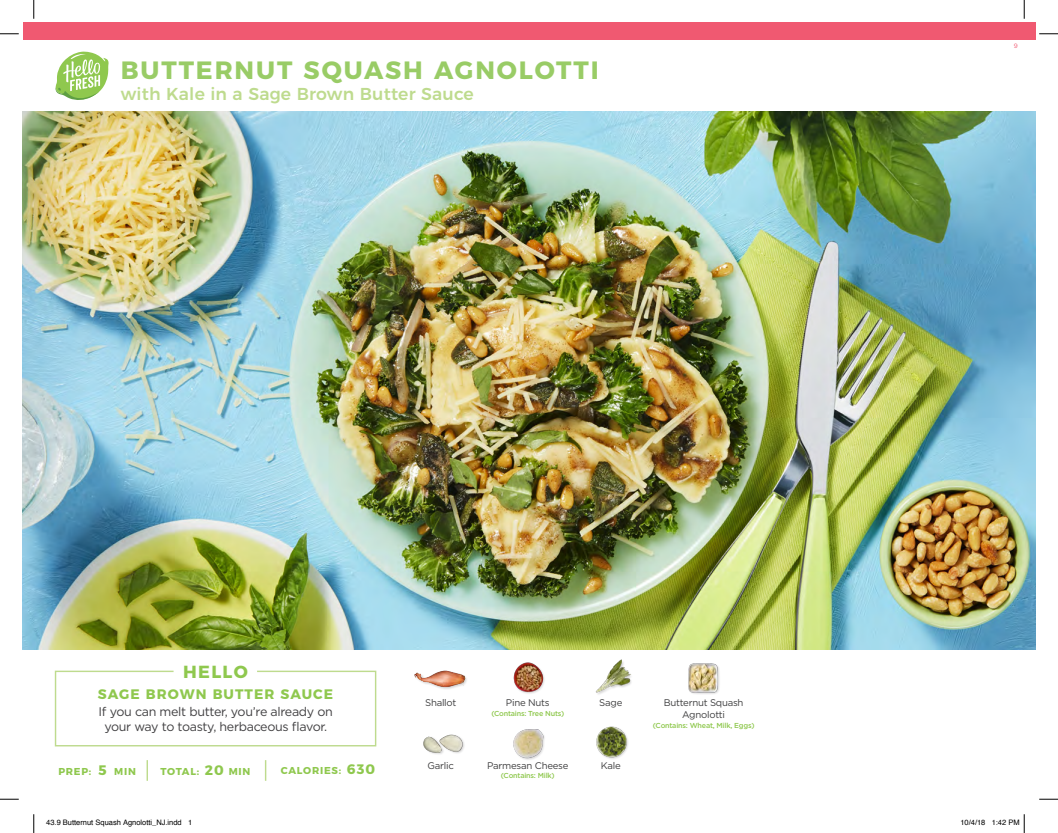
<style>
.page{position:relative;width:1058px;height:833px;background:#fff}
.page>*{position:absolute;margin:0;border:0;box-sizing:border-box;transform-origin:0 0}
.t1{font:700 25px "Montserrat";letter-spacing:.075em;color:#9c6}
.t2{font:700 17.5px "Montserrat";letter-spacing:.075em;color:#8fc84e}
.t3{font:500 17.25px "Montserrat";letter-spacing:.01em;color:#bedb8e}
.t4{font:700 13.75px "Montserrat";letter-spacing:.075em;color:#8fc84e}
.t5{font:12.5px/15px "Gotham";letter-spacing:-.025em;color:#414042;text-align:center}
.t6{font:700 10px "Montserrat";letter-spacing:.075em;color:#8fc84e}
.t7{font:9.62px/12px "Gotham";letter-spacing:-.025em;color:#3e3e3f;text-align:center}
.t8{font:7.5px "Helvetica";color:#000}
.t9{font:500 7.25px "Gotham";letter-spacing:-.025em;color:#8fc84e}
.t10{font:6.25px "Gotham";color:#f05971}
</style>
<div class="page">
<div style="left:23px;top:23px;width:1012px;height:17px;background:#f05971"></div>
<svg style="left:54px;top:670px;width:323px;height:77px"></svg>
<img style="left:414px;top:670px;width:53px;height:19px">
<img style="left:423px;top:734px;width:42px;height:20px">
<div style="left:688px;top:663px;width:33px;height:32px;background:#f5f5f5"></div>
<img style="left:688px;top:663px;width:31px;height:31px">
<div style="left:513px;top:728px;width:33px;height:32px;background:#231f20;opacity:.2"></div>
<img style="left:513px;top:728px;width:32px;height:31px">
<img style="left:595px;top:659px;width:36px;height:36px">
<div style="left:595px;top:726px;width:35px;height:33px;background:#231f20;opacity:.2"></div>
<img style="left:595px;top:726px;width:35px;height:31px">
<img style="left:513px;top:662px;width:32px;height:32px">
<hr style="left:146px;top:760px;width:2px;height:20px;background:#bedb8e">
<svg style="left:265px;top:760px;width:1px;height:20px"></svg>
<img style="left:23px;top:112px;width:1012px;height:537px">
<svg style="left:55px;top:51px;width:54px;height:49px"></svg>
<svg style="left:0;top:33px;width:19px;height:2px"></svg>
<svg style="left:1039px;top:33px;width:19px;height:2px"></svg>
<svg style="left:0;top:798px;width:19px;height:2px"></svg>
<svg style="left:1039px;top:798px;width:19px;height:2px"></svg>
<svg style="left:33px;top:0;width:2px;height:19px"></svg>
<svg style="left:33px;top:814px;width:2px;height:19px"></svg>
<svg style="left:1023px;top:0;width:2px;height:19px"></svg>
<svg style="left:1023px;top:814px;width:2px;height:19px"></svg>
<h1 class="t1" style="left:121px;top:50px;width:479px">BUTTERNUT SQUASH AGNOLOTTI</h1>
<h3 class="t3" style="left:121px;top:80px;width:354px">with Kale in a Sage Brown Butter Sauce</h3>
<h2 class="t2" style="left:183px;top:657px;width:66px">HELLO</h2>
<p class="t4" style="left:98px;top:683px;width:237px">SAGE BROWN BUTTER SAUCE</p>
<p class="t5" style="left:99px;top:703px;width:236px">If you can melt butter, you’re already on your way to toasty, herbaceous flavor.</p>
<p class="t7" style="left:425px;top:696px;width:33px">Shallot</p>
<p class="t7" style="left:506px;top:696px;width:45px">Pine Nuts</p>
<p class="t7" style="left:599px;top:696px;width:25px">Sage</p>
<p class="t9" style="left:491px;top:708px;width:74px">(Contains: Tree Nuts)</p>
<p class="t7" style="left:663px;top:696px;width:81px">Butternut Squash<br>Agnolotti</p>
<p class="t9" style="left:653px;top:720px;width:103px">(Contains: Wheat, Milk, Eggs)</p>
<p class="t4" style="left:98px;top:759px;width:10px">5</p>
<p class="t4" style="left:205px;top:759px;width:20px">20</p>
<p class="t4" style="left:347px;top:758px;width:30px">630</p>
<p class="t6" style="left:58px;top:763px;width:35px">PREP:</p>
<p class="t6" style="left:114px;top:763px;width:23px">MIN</p>
<p class="t6" style="left:161px;top:763px;width:40px">TOTAL:</p>
<p class="t6" style="left:229px;top:763px;width:23px">MIN</p>
<p class="t6" style="left:281px;top:762px;width:62px">CALORIES:</p>
<p class="t7" style="left:427px;top:759px;width:28px">Garlic</p>
<p class="t7" style="left:487px;top:759px;width:83px">Parmesan Cheese</p>
<p class="t9" style="left:501px;top:771px;width:55px">(Contains: Milk)</p>
<p class="t7" style="left:601px;top:759px;width:21px">Kale</p>
<p class="t10" style="left:1013px;top:42px;width:6px">9</p>
<p class="t8" style="left:46px;top:817px;width:147px">43.9 Butternut Squash Agnolotti_NJ.indd 1</p>
<p class="t8" style="left:960px;top:817px;width:61px">10/4/18 1:42 PM</p>
</div>
